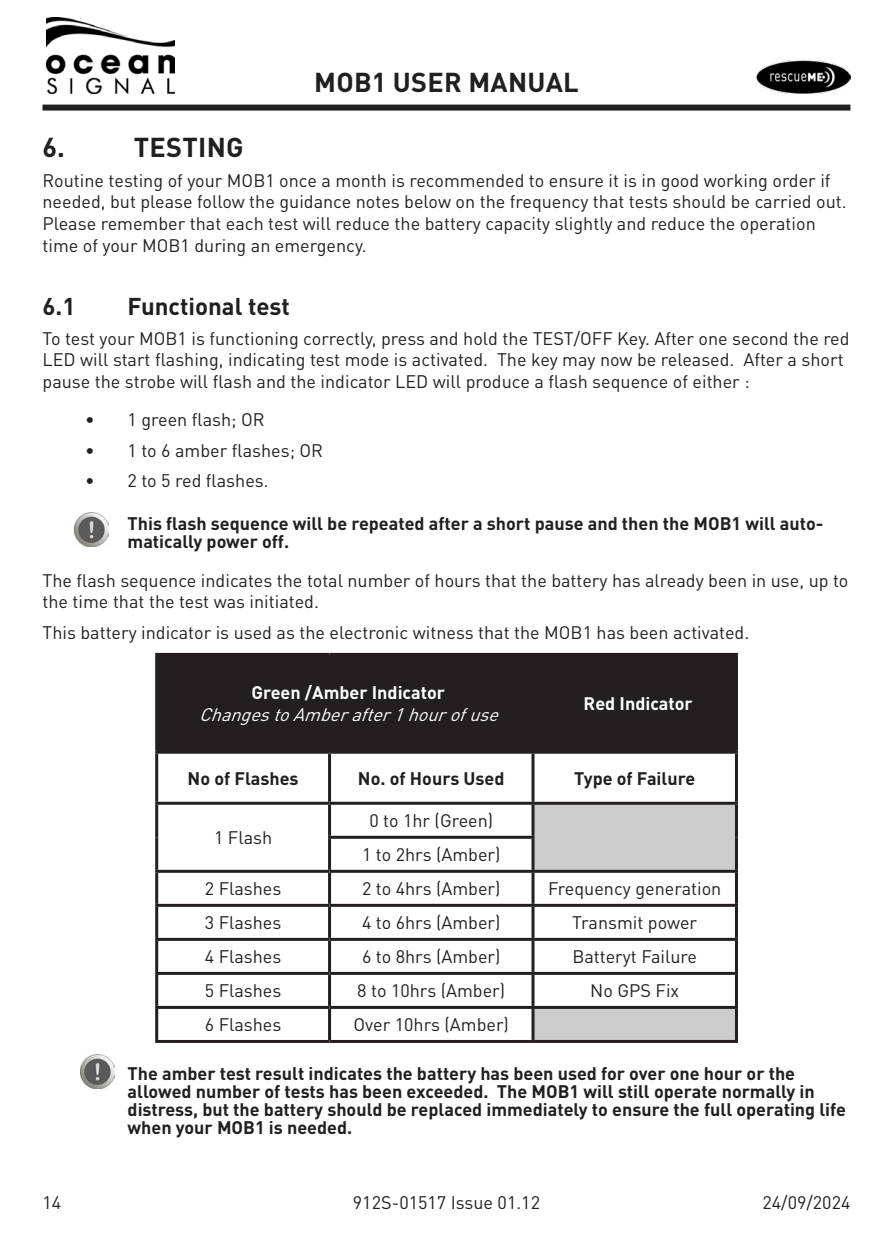
<style>
.page{position:relative;width:893px;height:1259px;background:#fff}
.page>*{position:absolute;margin:0;border:0;box-sizing:border-box;transform-origin:0 0}
.t1{font:700 27px "DIN Pro";letter-spacing:.01em;color:#231f20}
.t2{font:700 24px "DIN Pro";color:#231f20}
.Body{font:18px/21.6px "DIN Pro";color:#231f20}
.Body-2{font:700 18px/18px "DIN Pro";color:#231f20}
.Body-3{font:700 18px "DIN Pro";color:#fff}
.Body-4{font:italic 18px "DIN Pro";color:#fff}
</style>
<div class="page">
<img style="left:46px;top:17px;width:129px;height:77px">
<div style="left:43px;top:105px;width:807px;height:6px;background:#231f20"></div>
<img style="left:757px;top:60px;width:93px;height:33px">
<div style="left:158px;top:656px;width:577px;height:94px;background:#231f20"></div>
<svg style="left:534px;top:804px;width:201px;height:236px"></svg>
<hr style="left:155px;top:753px;width:3px;height:48px;background:#231f20">
<hr style="left:328px;top:753px;width:3px;height:48px;background:#231f20">
<hr style="left:531px;top:753px;width:3px;height:48px;background:#231f20">
<hr style="left:735px;top:753px;width:3px;height:48px;background:#231f20">
<hr style="left:155px;top:801px;width:175px;height:3px;background:#231f20">
<hr style="left:155px;top:804px;width:3px;height:33px;background:#231f20">
<hr style="left:330px;top:801px;width:203px;height:3px;background:#231f20">
<hr style="left:328px;top:804px;width:3px;height:32px;background:#231f20">
<hr style="left:533px;top:801px;width:205px;height:3px;background:#231f20">
<hr style="left:531px;top:804px;width:3px;height:32px;background:#231f20">
<hr style="left:735px;top:804px;width:3px;height:33px;background:#231f20">
<hr style="left:155px;top:837px;width:3px;height:33px;background:#231f20">
<hr style="left:328px;top:836px;width:206px;height:3px;background:#231f20">
<hr style="left:328px;top:839px;width:3px;height:31px;background:#231f20">
<hr style="left:531px;top:839px;width:3px;height:31px;background:#231f20">
<hr style="left:735px;top:837px;width:3px;height:33px;background:#231f20">
<hr style="left:155px;top:870px;width:175px;height:3px;background:#231f20">
<hr style="left:155px;top:873px;width:3px;height:31px;background:#231f20">
<hr style="left:330px;top:870px;width:203px;height:3px;background:#231f20">
<hr style="left:328px;top:873px;width:3px;height:31px;background:#231f20">
<hr style="left:533px;top:870px;width:205px;height:3px;background:#231f20">
<hr style="left:531px;top:873px;width:3px;height:31px;background:#231f20">
<hr style="left:735px;top:873px;width:3px;height:31px;background:#231f20">
<hr style="left:155px;top:904px;width:175px;height:3px;background:#231f20">
<hr style="left:155px;top:907px;width:3px;height:31px;background:#231f20">
<hr style="left:330px;top:904px;width:203px;height:3px;background:#231f20">
<hr style="left:328px;top:907px;width:3px;height:31px;background:#231f20">
<hr style="left:533px;top:904px;width:205px;height:3px;background:#231f20">
<hr style="left:531px;top:907px;width:3px;height:31px;background:#231f20">
<hr style="left:735px;top:907px;width:3px;height:31px;background:#231f20">
<hr style="left:155px;top:938px;width:175px;height:3px;background:#231f20">
<hr style="left:155px;top:941px;width:3px;height:31px;background:#231f20">
<hr style="left:330px;top:938px;width:203px;height:3px;background:#231f20">
<hr style="left:328px;top:941px;width:3px;height:31px;background:#231f20">
<hr style="left:533px;top:938px;width:205px;height:3px;background:#231f20">
<hr style="left:531px;top:941px;width:3px;height:31px;background:#231f20">
<hr style="left:735px;top:941px;width:3px;height:31px;background:#231f20">
<hr style="left:155px;top:972px;width:175px;height:3px;background:#231f20">
<hr style="left:155px;top:975px;width:3px;height:31px;background:#231f20">
<hr style="left:330px;top:972px;width:203px;height:3px;background:#231f20">
<hr style="left:328px;top:975px;width:3px;height:31px;background:#231f20">
<hr style="left:533px;top:972px;width:205px;height:3px;background:#231f20">
<hr style="left:531px;top:975px;width:3px;height:31px;background:#231f20">
<hr style="left:735px;top:975px;width:3px;height:31px;background:#231f20">
<hr style="left:155px;top:1006px;width:175px;height:3px;background:#231f20">
<hr style="left:155px;top:1009px;width:3px;height:31px;background:#231f20">
<hr style="left:330px;top:1006px;width:203px;height:3px;background:#231f20">
<hr style="left:328px;top:1009px;width:3px;height:31px;background:#231f20">
<hr style="left:533px;top:1006px;width:205px;height:3px;background:#231f20">
<hr style="left:531px;top:1009px;width:3px;height:31px;background:#231f20">
<hr style="left:735px;top:1009px;width:3px;height:31px;background:#231f20">
<hr style="left:155px;top:1040px;width:175px;height:3px;background:#231f20">
<hr style="left:330px;top:1040px;width:203px;height:3px;background:#231f20">
<hr style="left:533px;top:1040px;width:205px;height:3px;background:#231f20">
<hr style="left:155px;top:653px;width:175px;height:3px;background:#231f20">
<hr style="left:155px;top:656px;width:3px;height:94px;background:#231f20">
<hr style="left:330px;top:653px;width:203px;height:3px;background:#231f20">
<hr style="left:533px;top:653px;width:205px;height:3px;background:#231f20">
<hr style="left:531px;top:656px;width:3px;height:94px;background:#231f20">
<hr style="left:735px;top:656px;width:3px;height:94px;background:#231f20">
<hr style="left:155px;top:750px;width:175px;height:3px;background:#231f20">
<hr style="left:330px;top:750px;width:203px;height:3px;background:#231f20">
<hr style="left:533px;top:750px;width:205px;height:3px;background:#231f20">
<img style="left:74px;top:512px;width:34px;height:34px">
<img style="left:81px;top:1054px;width:34px;height:35px">
<h1 class="t1" style="left:314px;top:64px;width:266px">MOB1 USER MANUAL</h1>
<p class="t1" style="left:43px;top:129px;width:24px">6.</p>
<p class="t1" style="left:134px;top:129px;width:111px">TESTING</p>
<p class="Body" style="left:43px;top:169px;width:806px">Routine testing of your MOB1 once a month is recommended to ensure it is in good working order if needed, but please follow the guidance notes below on the frequency that tests should be carried out.<br>Please remember that each test will reduce the battery capacity slightly and reduce the operation time of your MOB1 during an emergency.</p>
<p class="t2" style="left:43px;top:289px;width:34px">6.1</p>
<p class="t2" style="left:128px;top:289px;width:164px">Functional test</p>
<p class="Body" style="left:43px;top:326px;width:809px">To test your MOB1 is functioning correctly, press and hold the TEST/OFF Key. After one second the red<br>LED will start flashing, indicating test mode is activated. The key may now be released. After a short pause the strobe will flash and the indicator LED will produce a flash sequence of either :</p>
<p class="Body" style="left:85px;top:408px;width:181px">• 1 green flash; OR</p>
<p class="Body" style="left:85px;top:438px;width:239px">• 1 to 6 amber flashes; OR</p>
<p class="Body" style="left:85px;top:468px;width:185px">• 2 to 5 red flashes.</p>
<p class="Body-2" style="left:128px;top:514px;width:698px">This flash sequence will be repeated after a short pause and then the MOB1 will auto&shy;matically power off.</p>
<p class="Body" style="left:43px;top:569px;width:807px">The flash sequence indicates the total number of hours that the battery has already been in use, up to the time that the test was initiated.</p>
<p class="Body" style="left:43px;top:620px;width:708px">This battery indicator is used as the electronic witness that the MOB1 has been activated.</p>
<p class="Body-3" style="left:252px;top:680px;width:195px">Green /Amber Indicator</p>
<p class="Body-4" style="left:199px;top:702px;width:308px">ChangestoAmberafter1hourofuse</p>
<p class="Body-3" style="left:584px;top:691px;width:111px">Red Indicator</p>
<p class="Body-2" style="left:188px;top:768px;width:113px">No of Flashes</p>
<p class="Body-2" style="left:358px;top:768px;width:148px">No. of Hours Used</p>
<p class="Body-2" style="left:574px;top:768px;width:122px">Type of Failure</p>
<p class="Body" style="left:214px;top:826px;width:60px">1 Flash</p>
<p class="Body" style="left:369px;top:809px;width:125px">0 to 1hr (Green)</p>
<p class="Body" style="left:362px;top:843px;width:140px">1 to 2hrs (Amber)</p>
<p class="Body" style="left:205px;top:877px;width:78px">2 Flashes</p>
<p class="Body" style="left:362px;top:877px;width:140px">2 to 4hrs (Amber)</p>
<p class="Body" style="left:548px;top:877px;width:175px">Frequency generation</p>
<p class="Body" style="left:205px;top:911px;width:78px">3 Flashes</p>
<p class="Body" style="left:362px;top:911px;width:140px">4 to 6hrs (Amber)</p>
<p class="Body" style="left:572px;top:911px;width:126px">Transmit power</p>
<p class="Body" style="left:205px;top:945px;width:78px">4 Flashes</p>
<p class="Body" style="left:362px;top:945px;width:140px">6 to 8hrs (Amber)</p>
<p class="Body" style="left:572px;top:945px;width:126px">Batteryt Failure</p>
<p class="Body" style="left:205px;top:979px;width:78px">5 Flashes</p>
<p class="Body" style="left:357px;top:979px;width:149px">8 to 10hrs (Amber)</p>
<p class="Body" style="left:590px;top:979px;width:90px">No GPS Fix</p>
<p class="Body" style="left:205px;top:1013px;width:78px">6 Flashes</p>
<p class="Body" style="left:354px;top:1013px;width:157px">Over 10hrs (Amber)</p>
<p class="Body-2" style="left:128px;top:1063px;width:720px">The amber test result indicates the battery has been used for over one hour or the allowed number of tests has been exceeded. The MOB1 will still operate normally in distress, but the battery should be replaced immediately to ensure the full operating life when your MOB1 is needed.</p>
<p class="Body" style="left:43px;top:1191px;width:20px">14</p>
<p class="Body" style="left:353px;top:1191px;width:189px">912S-01517 Issue 01.12</p>
<p class="Body" style="left:762px;top:1191px;width:89px">24/09/2024</p>
</div>
